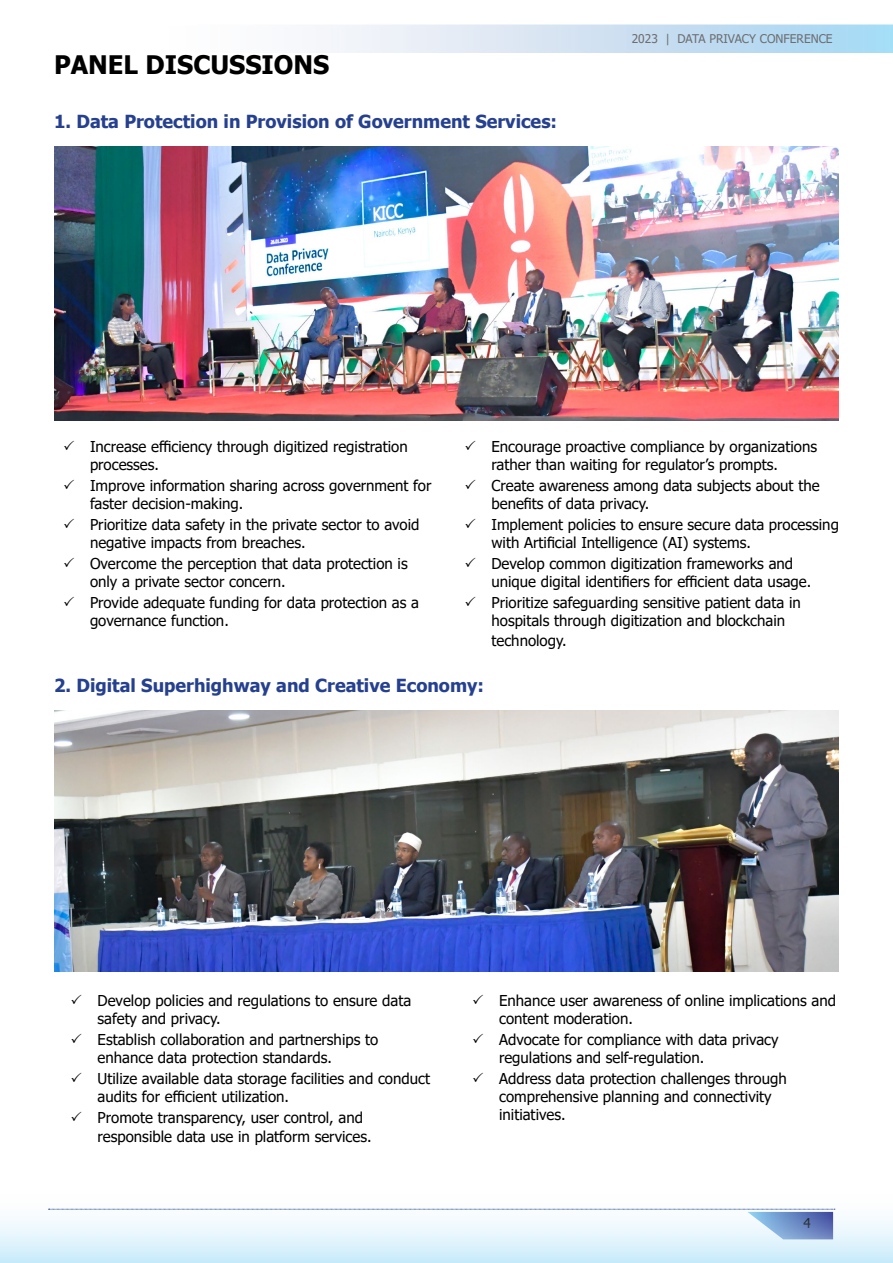
<style>
.page{position:relative;width:893px;height:1263px;background:#fff}
.page>*{position:absolute;margin:0;border:0;box-sizing:border-box;transform-origin:0 0}
.t1{font:700 25.5px "Tahoma";color:#000}
.t2{font:700 18px "Tahoma";color:#25408f}
.t3{font:15px/18px "Tahoma";color:#000}
.t4{font:13.5px "Tahoma";color:#000}
.t5{font:12px "Tahoma";color:#6d6e71}
</style>
<div class="page">
<img style="left:54px;top:146px;width:785px;height:274px">
<img style="left:54px;top:711px;width:784px;height:260px">
<div style="left:99px;top:25px;width:794px;height:27px;background:linear-gradient(to right,#fffffe,#aad3ef)"></div>
<svg style="left:0;top:1208px;width:893px;height:55px"></svg>
<h1 class="t1" style="left:54px;top:46px;width:277px">PANEL DISCUSSIONS</h1>
<p class="t2" style="left:54px;top:109px;width:505px">1. Data Protection in Provision of Government Services:</p>
<p class="t5" style="left:632px;top:31px;width:203px">2023 | DATA PRIVACY CONFERENCE</p>
<p class="t3" style="left:491px;top:439px;width:327px;text-indent:-27px">✓ Encourage proactive compliance by organizations rather than waiting for regulator’s prompts.</p>
<p class="t3" style="left:491px;top:478px;width:330px;text-indent:-27px">✓ Create awareness among data subjects about the benefits of data privacy.</p>
<p class="t3" style="left:491px;top:517px;width:349px;text-indent:-27px">✓ Implement policies to ensure secure data processing with Artificial Intelligence (AI) systems.</p>
<p class="t3" style="left:491px;top:556px;width:321px;text-indent:-27px">✓ Develop common digitization frameworks and unique digital identifiers for efficient data usage.</p>
<p class="t3" style="left:491px;top:595px;width:311px;text-indent:-27px">✓ Prioritize safeguarding sensitive patient data in hospitals through digitization and blockchain</p>
<p class="t3" style="left:491px;top:632px;width:77px">technology.</p>
<p class="t2" style="left:54px;top:673px;width:432px">2. Digital Superhighway and Creative Economy:</p>
<p class="t3" style="left:90px;top:439px;width:319px;text-indent:-27px">✓ Increase efficiency through digitized registration processes.</p>
<p class="t3" style="left:90px;top:478px;width:343px;text-indent:-27px">✓ Improve information sharing across government for faster decision-making.</p>
<p class="t3" style="left:90px;top:517px;width:331px;text-indent:-27px">✓ Prioritize data safety in the private sector to avoid negative impacts from breaches.</p>
<p class="t3" style="left:90px;top:556px;width:319px;text-indent:-27px">✓ Overcome the perception that data protection is only a private sector concern.</p>
<p class="t3" style="left:90px;top:595px;width:331px;text-indent:-27px">✓ Provide adequate funding for data protection as a governance function.</p>
<p class="t3" style="left:98px;top:993px;width:315px;text-indent:-27px">✓ Develop policies and regulations to ensure data safety and privacy.</p>
<p class="t3" style="left:98px;top:1032px;width:282px;text-indent:-27px">✓ Establish collaboration and partnerships to enhance data protection standards.</p>
<p class="t3" style="left:98px;top:1071px;width:334px;text-indent:-27px">✓ Utilize available data storage facilities and conduct audits for efficient utilization.</p>
<p class="t3" style="left:98px;top:1110px;width:276px;text-indent:-27px">✓ Promote transparency, user control, and responsible data use in platform services.</p>
<p class="t3" style="left:499px;top:993px;width:338px;text-indent:-27px">✓ Enhance user awareness of online implications and content moderation.</p>
<p class="t3" style="left:499px;top:1032px;width:281px;text-indent:-27px">✓ Advocate for compliance with data privacy regulations and self-regulation.</p>
<p class="t3" style="left:499px;top:1071px;width:289px;text-indent:-27px">✓ Address data protection challenges through comprehensive planning and connectivity initiatives.</p>
<p class="t4" style="left:803px;top:1214px;width:9px">4</p>
</div>
